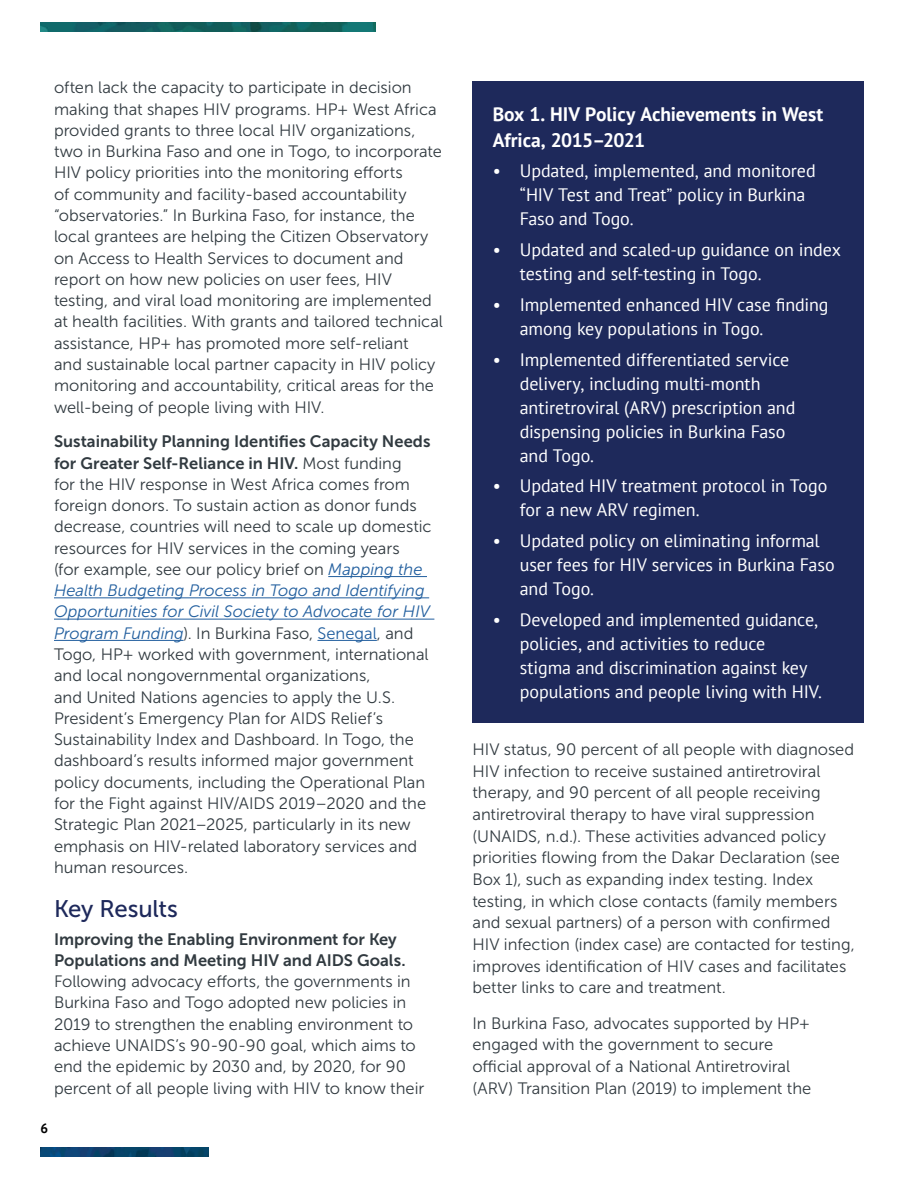
<style>
.page{position:relative;width:918px;height:1188px;background:#fff}
.page>*{position:absolute;margin:0;border:0;box-sizing:border-box;transform-origin:0 0}
.t1{font:24px "Museo Sans 500";letter-spacing:-.01em;color:#1e295b}
.Box_Copy_Header{font:700 19.5px/25.5px "PT Sans";letter-spacing:-.005em;color:#fff}
.t2{font:18px/24px "PT Sans";letter-spacing:-.005em;color:#fff}
.Body{font:16.5px/21.3px "Museo Sans 300";color:#313a40}
.t3{font:700 13.5px "PT Sans";color:#000}
.s1{font-family:"Museo Sans 700"}
.s2{font-style:italic;color:#215e9e}
.s3{color:#215e9e}
</style>
<div class="page">
<img style="left:40px;top:22px;width:336px;height:9px">
<img style="left:40px;top:1148px;width:168px;height:9px">
<hr style="left:328px;top:576px;width:99px;height:1px;background:#215e9e">
<hr style="left:54px;top:597px;width:375px;height:1px;background:#215e9e">
<hr style="left:54px;top:619px;width:380px;height:1px;background:#215e9e">
<hr style="left:54px;top:640px;width:130px;height:1px;background:#215e9e">
<hr style="left:317px;top:640px;width:60px;height:1px;background:#215e9e">
<div style="left:472px;top:81px;width:392px;height:642px;background:#1e295b"></div>
<p class="Body" style="left:54px;top:77px;width:391px">often lack the capacity to participate in decision making that shapes HIV programs. HP+ West Africa provided grants to three local HIV organizations, two in Burkina Faso and one in Togo, to incorporate HIV policy priorities into the monitoring efforts<br>of community and facility-based accountability “observatories.” In Burkina Faso, for instance, the local grantees are helping the Citizen Observatory on Access to Health Services to document and report on how new policies on user fees, HIV testing, and viral load monitoring are implemented at health facilities. With grants and tailored technical assistance, HP+ has promoted more self-reliant<br>and sustainable local partner capacity in HIV policy monitoring and accountability, critical areas for the well-being of people living with HIV.</p>
<p class="Body" style="left:54px;top:431px;width:379px"><span class="s1">Sustainability Planning Identifies Capacity Needs for Greater Self-Reliance in HIV.</span> Most funding<br>for the HIV response in West Africa comes from foreign donors. To sustain action as donor funds decrease, countries will need to scale up domestic resources for HIV services in the coming years<br>(for example, see our policy brief on <span class="s2">Mapping the Health Budgeting Process in Togo and Identifying Opportunities for Civil Society to Advocate for HIV Program Funding</span>). In Burkina Faso, <span class="s3">Senegal</span>, and Togo, HP+ worked with government, international and local nongovernmental organizations,<br>and United Nations agencies to apply the U.S.<br>President’s Emergency Plan for AIDS Relief’s Sustainability Index and Dashboard. In Togo, the dashboard’s results informed major government policy documents, including the Operational Plan for the Fight against HIV/AIDS 2019–2020 and the Strategic Plan 2021–2025, particularly in its new emphasis on HIV-related laboratory services and human resources.</p>
<h2 class="t1" style="left:54px;top:895px;width:125px">Key Results</h2>
<p class="Body" style="left:54px;top:928px;width:372px"><span class="s1">Improving the Enabling Environment for Key Populations and Meeting HIV and AIDS Goals.<br></span>Following advocacy efforts, the governments in Burkina Faso and Togo adopted new policies in 2019 to strengthen the enabling environment to achieve UNAIDS’s 90-90-90 goal, which aims to end the epidemic by 2030 and, by 2020, for 90 percent of all people living with HIV to know their</p>
<p class="t3" style="left:40px;top:1120px;width:9px">6</p>
<p class="Box_Copy_Header" style="left:493px;top:101px;width:332px">Box 1. HIV Policy Achievements in West<br>Africa, 2015–2021</p>
<p class="t2" style="left:520px;top:159px;width:298px;text-indent:-27px">• Updated, implemented, and monitored “HIV Test and Treat” policy in Burkina<br>Faso and Togo.</p>
<p class="t2" style="left:520px;top:237px;width:323px;text-indent:-27px">• Updated and scaled-up guidance on index testing and self-testing in Togo.</p>
<p class="t2" style="left:520px;top:292px;width:310px;text-indent:-27px">• Implemented enhanced HIV case finding among key populations in Togo.</p>
<p class="t2" style="left:520px;top:347px;width:277px;text-indent:-27px">• Implemented differentiated service delivery, including multi-month antiretroviral (ARV) prescription and dispensing policies in Burkina Faso and Togo.</p>
<p class="t2" style="left:520px;top:474px;width:309px;text-indent:-27px">• Updated HIV treatment protocol in Togo for a new ARV regimen.</p>
<p class="t2" style="left:520px;top:528px;width:316px;text-indent:-27px">• Updated policy on eliminating informal user fees for HIV services in Burkina Faso and Togo.</p>
<p class="t2" style="left:520px;top:607px;width:304px;text-indent:-27px">• Developed and implemented guidance, policies, and activities to reduce<br>stigma and discrimination against key populations and people living with HIV.</p>
<p class="Body" style="left:472px;top:739px;width:384px">HIV status, 90 percent of all people with diagnosed HIV infection to receive sustained antiretroviral therapy, and 90 percent of all people receiving antiretroviral therapy to have viral suppression (UNAIDS, n.d.). These activities advanced policy priorities flowing from the Dakar Declaration (see Box 1), such as expanding index testing. Index testing, in which close contacts (family members and sexual partners) of a person with confirmed HIV infection (index case) are contacted for testing, improves identification of HIV cases and facilitates better links to care and treatment.</p>
<p class="Body" style="left:472px;top:1012px;width:340px">In Burkina Faso, advocates supported by HP+ engaged with the government to secure official approval of a National Antiretroviral (ARV) Transition Plan (2019) to implement the</p>
</div>
